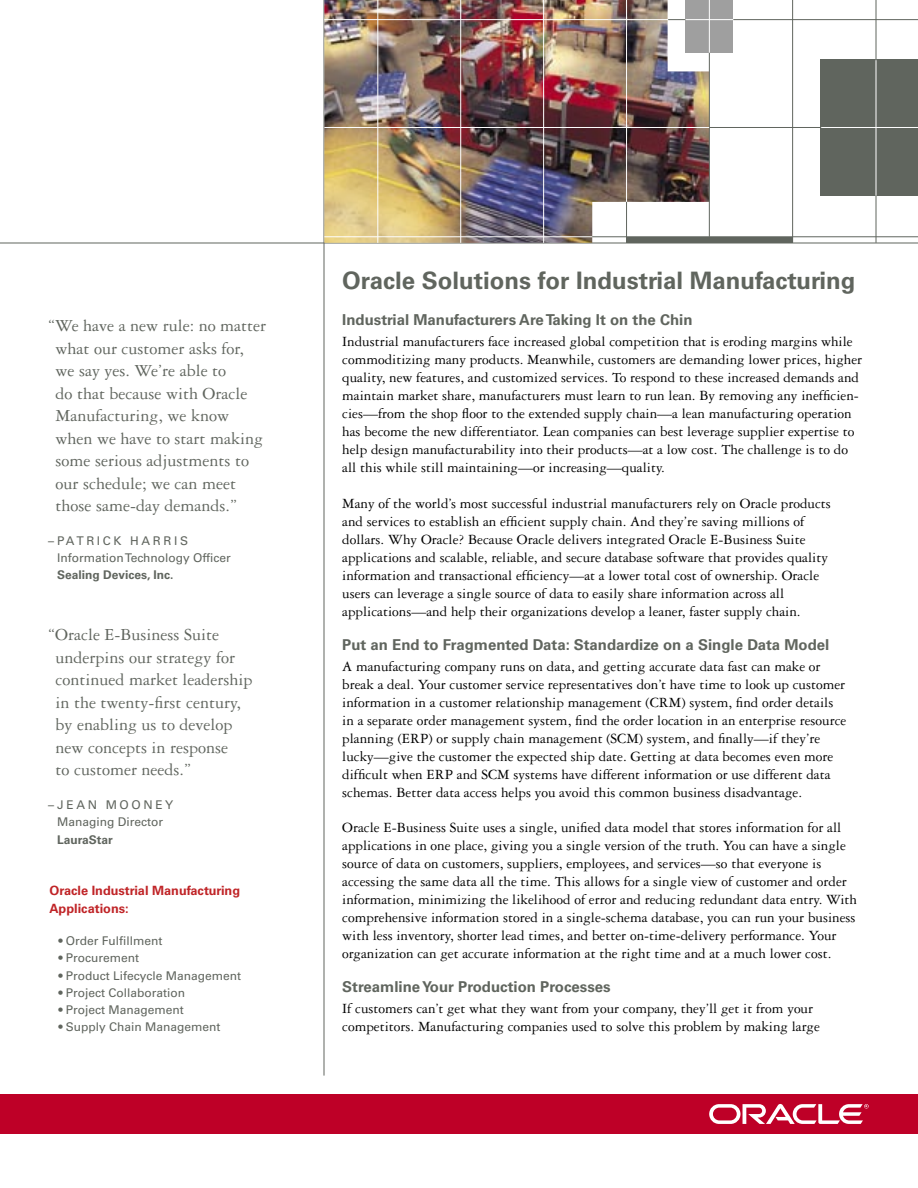
<style>
.page{position:relative;width:918px;height:1188px;background:#fff}
.page>*{position:absolute;margin:0;border:0;box-sizing:border-box;transform-origin:0 0}
.t1{font:700 24px "Univers LT Std";color:#60655e}
.Quotes{font:18px/22.5px "Garamond 3 LT Std";color:#60655e}
.Body{font:15px/18px "Garamond 3 LT Std";color:#000}
.subhead{font:700 15px "Univers LT Std";color:#60655e}
.Fact_head{font:700 12.75px/18px "Univers LT Std";color:#c02427}
.Fact_bullet{font:12px/17.2px "Univers LT Std";color:#60655e}
.NAME{font:12px "Univers LT Std";letter-spacing:.22em;color:#60655e}
.t2{font:700 12px "Univers LT Std";color:#60655e}
.s1{font-weight:700}
</style>
<div class="page">
<div style="left:0;top:1094px;width:918px;height:40px;background:#be0027"></div>
<svg style="left:709px;top:1104px;width:160px;height:20px"></svg>
<hr style="left:0;top:243px;width:918px;height:1px;background:#60655e">
<hr style="left:324px;top:0;width:1px;height:1075px;background:#60655e">
<div style="left:821px;top:59px;width:97px;height:137px;background:#60655e"></div>
<div style="left:686px;top:0;width:47px;height:53px;background:#9f9f9f"></div>
<div style="left:627px;top:237px;width:166px;height:6px;background:#60655e"></div>
<img style="left:324px;top:0;width:385px;height:243px">
<hr style="left:709px;top:53px;width:1px;height:184px;background:#60655e">
<hr style="left:626px;top:201px;width:1px;height:42px;background:#60655e">
<hr style="left:626px;top:0;width:1px;height:202px;background:#fff">
<hr style="left:543px;top:0;width:1px;height:243px;background:#fff">
<hr style="left:460px;top:0;width:1px;height:243px;background:#fff">
<hr style="left:378px;top:0;width:1px;height:243px;background:#fff">
<hr style="left:792px;top:0;width:1px;height:243px;background:#60655e">
<hr style="left:876px;top:196px;width:1px;height:47px;background:#60655e">
<hr style="left:876px;top:60px;width:1px;height:136px;background:#fff">
<hr style="left:876px;top:0;width:1px;height:60px;background:#60655e">
<hr style="left:324px;top:19px;width:346px;height:1px;background:#fff">
<svg style="left:668px;top:19px;width:18px;height:1px"></svg>
<hr style="left:686px;top:19px;width:47px;height:1px;background:#fff">
<hr style="left:733px;top:19px;width:185px;height:1px;background:#60655e">
<hr style="left:324px;top:127px;width:385px;height:1px;background:#fff">
<hr style="left:709px;top:127px;width:209px;height:1px;background:#60655e">
<hr style="left:821px;top:127px;width:97px;height:1px;background:#fff">
<hr style="left:324px;top:237px;width:268px;height:1px;background:#fff">
<hr style="left:592px;top:237px;width:326px;height:1px;background:#60655e">
<hr style="left:709px;top:0;width:1px;height:53px;background:#fff">
<p class="Quotes" style="left:56px;top:314px;width:212px;text-indent:-7px">“We have a new rule: no matter what our customer asks for, we say yes. We’re able to<br>do that because with Oracle<br>Manufacturing, we know when we have to start making some serious adjustments to our schedule; we can meet those same-day demands.”</p>
<p class="NAME" style="left:48px;top:533px;width:141px">–PATRICK HARRIS</p>
<p class="Fact_bullet" style="left:57px;top:549px;width:175px">Information Technology Officer<br><span class="s1">Sealing Devices, Inc.</span></p>
<p class="Quotes" style="left:56px;top:624px;width:198px;text-indent:-7px">“Oracle E-Business Suite underpins our strategy for continued market leadership in the twenty-first century, by enabling us to develop new concepts in response<br>to customer needs.”</p>
<p class="NAME" style="left:48px;top:798px;width:126px">–JEAN MOONEY</p>
<p class="Fact_bullet" style="left:57px;top:814px;width:108px">Managing Director</p>
<p class="t2" style="left:57px;top:832px;width:57px">LauraStar</p>
<p class="Fact_head" style="left:49px;top:882px;width:192px">Oracle Industrial Manufacturing<br>Applications:</p>
<p class="Fact_bullet" style="left:58px;top:932px;width:105px">• Order Fulfillment</p>
<p class="Fact_bullet" style="left:58px;top:950px;width:82px">• Procurement</p>
<p class="Fact_bullet" style="left:58px;top:967px;width:184px">• Product Lifecycle Management</p>
<p class="Fact_bullet" style="left:58px;top:984px;width:128px">• Project Collaboration</p>
<p class="Fact_bullet" style="left:58px;top:1001px;width:127px">• Project Management</p>
<p class="Fact_bullet" style="left:58px;top:1019px;width:164px">• Supply Chain Management</p>
<p class="t1" style="left:342px;top:266px;width:515px">Oracle Solutions for Industrial Manufacturing</p>
<p class="subhead" style="left:342px;top:311px;width:352px">Industrial Manufacturers Are Taking It on the Chin</p>
<p class="Body" style="left:342px;top:332px;width:521px">Industrial manufacturers face increased global competition that is eroding margins while commoditizing many products. Meanwhile, customers are demanding lower prices, higher quality, new features, and customized services. To respond to these increased demands and maintain market share, manufacturers must learn to run lean. By removing any inefficien&shy;cies—from the shop floor to the extended supply chain—a lean manufacturing operation has become the new differentiator. Lean companies can best leverage supplier expertise to help design manufacturability into their products—at a low cost. The challenge is to do all this while still maintaining—or increasing—quality.</p>
<p class="Body" style="left:342px;top:494px;width:490px">Many of the world’s most successful industrial manufacturers rely on Oracle products and services to establish an efficient supply chain. And they’re saving millions of dollars. Why Oracle? Because Oracle delivers integrated Oracle E-Business Suite applications and scalable, reliable, and secure database software that provides quality information and transactional efficiency—at a lower total cost of ownership. Oracle users can leverage a single source of data to easily share information across all applications—and help their organizations develop a leaner, faster supply chain.</p>
<p class="subhead" style="left:342px;top:636px;width:489px">Put an End to Fragmented Data: Standardize on a Single Data Model</p>
<p class="Body" style="left:342px;top:658px;width:506px">A manufacturing company runs on data, and getting accurate data fast can make or break a deal. Your customer service representatives don’t have time to look up customer information in a customer relationship management (CRM) system, find order details in a separate order management system, find the order location in an enterprise resource planning (ERP) or supply chain management (SCM) system, and finally—if they’re lucky—give the customer the expected ship date. Getting at data becomes even more difficult when ERP and SCM systems have different information or use different data schemas. Better data access helps you avoid this common business disadvantage.</p>
<p class="Body" style="left:342px;top:818px;width:516px">Oracle E-Business Suite uses a single, unified data model that stores information for all applications in one place, giving you a single version of the truth. You can have a single source of data on customers, suppliers, employees, and services—so that everyone is accessing the same data all the time. This allows for a single view of customer and order information, minimizing the likelihood of error and reducing redundant data entry. With comprehensive information stored in a single-schema database, you can run your business with less inventory, shorter lead times, and better on-time-delivery performance. Your organization can get accurate information at the right time and at a much lower cost.</p>
<p class="subhead" style="left:342px;top:978px;width:270px">Streamline Your Production Processes</p>
<p class="Body" style="left:342px;top:1000px;width:479px">If customers can’t get what they want from your company, they’ll get it from your competitors. Manufacturing companies used to solve this problem by making large</p>
</div>
